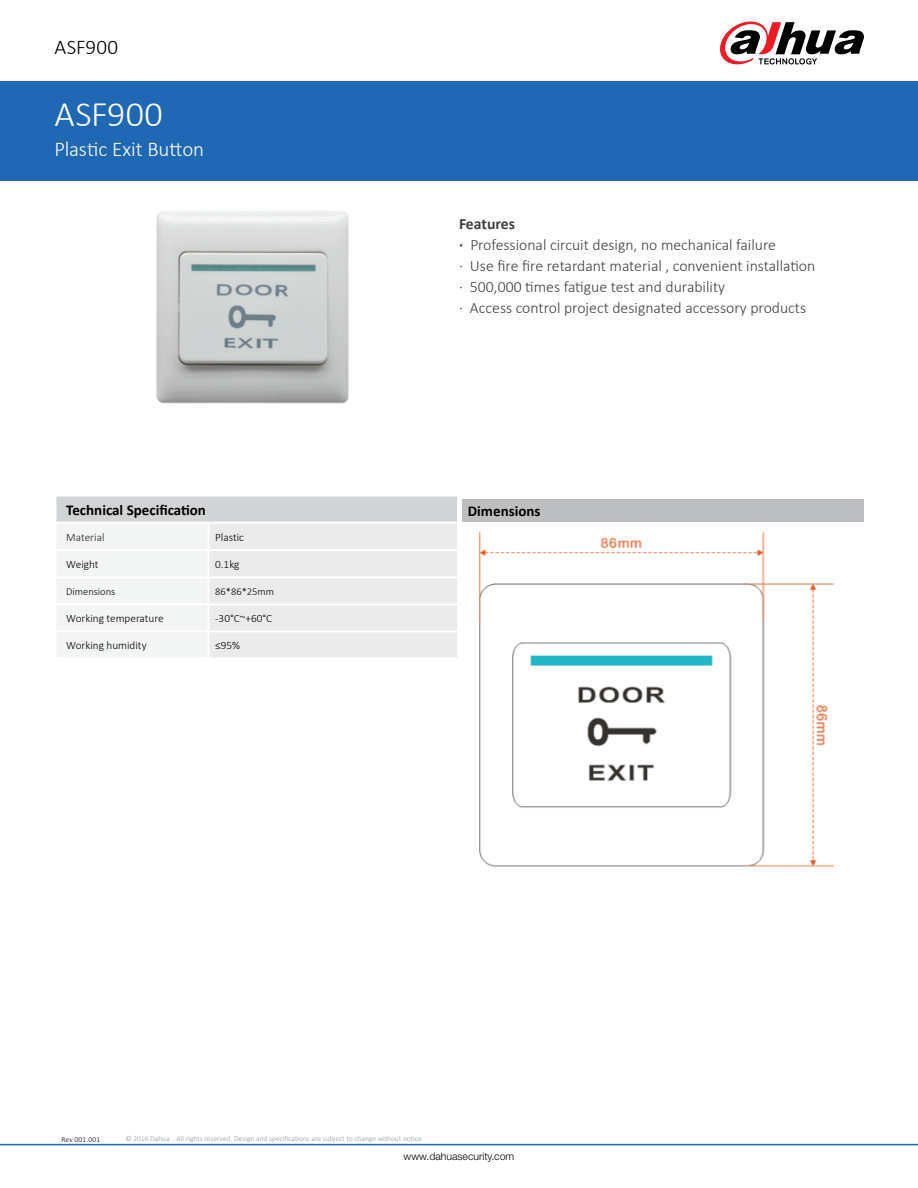
<style>
.page{position:relative;width:918px;height:1188px;background:#fff}
.page>*{position:absolute;margin:0;border:0;box-sizing:border-box;transform-origin:0 0}
.t1{font:300 36px "Calibri";letter-spacing:.005em;color:#fff}
.t2{font:300 21px "Calibri";letter-spacing:-.005em;color:#fff}
.t3{font:300 21px "Calibri";letter-spacing:.01em;color:#000}
.t4{font:300 15.75px/21px "Calibri";color:#404042}
.t5{font:700 15px "Calibri";color:#000}
.t6{font:300 11.25px "Calibri";color:#000}
.t7{font:300 11.25px "Calibri";color:#242324}
.t8{font:300 10.5px "Helvetica Neue LT Std";color:#000}
.t9{font:300 10.5px "Calibri";color:#000}
.t10{font:300 7.5px "Calibri";color:#939598}
.t11{font:300 7.5px "Calibri";letter-spacing:.015em;color:#000}
.s1{font-weight:700}
</style>
<div class="page">
<div style="left:0;top:81px;width:918px;height:100px;background:#2068b3"></div>
<hr style="left:0;top:1144px;width:918px;height:1px;background:#2068b3">
<svg style="left:720px;top:22px;width:144px;height:42px"></svg>
<svg style="left:55px;top:497px;width:403px;height:160px"></svg>
<hr style="left:457px;top:632px;width:2px;height:25px;background:#fff">
<img style="left:156px;top:211px;width:193px;height:193px">
<div style="left:462px;top:500px;width:402px;height:22px;background:#bcbec0"></div>
<img style="left:480px;top:532px;width:354px;height:335px">
<h2 class="t3" style="left:55px;top:34px;width:65px">ASF900</h2>
<h1 class="t1" style="left:55px;top:92px;width:110px">ASF900</h1>
<h2 class="t2" style="left:55px;top:136px;width:151px">Plastic Exit Button</h2>
<p class="t5" style="left:66px;top:500px;width:141px">Technical Specification</p>
<p class="t7" style="left:66px;top:530px;width:40px">Material</p>
<p class="t6" style="left:215px;top:530px;width:30px">Plastic</p>
<p class="t6" style="left:66px;top:557px;width:34px">Weight</p>
<p class="t6" style="left:215px;top:557px;width:26px">0.1kg</p>
<p class="t9" style="left:66px;top:585px;width:51px">Dimensions</p>
<p class="t9" style="left:215px;top:585px;width:61px">86*86*25mm</p>
<p class="t6" style="left:66px;top:611px;width:99px">Working temperature</p>
<p class="t6" style="left:215px;top:611px;width:59px">-30°C~+60°C</p>
<p class="t6" style="left:66px;top:638px;width:82px">Working humidity</p>
<p class="t6" style="left:215px;top:638px;width:26px">≤95%</p>
<p class="t4" style="left:459px;top:213px;width:358px"><span class="s1">Features<br>·</span> Professional circuit design, no mechanical failure<br>· Use fire fire retardant material , convenient installation · 500,000 times fatigue test and durability<br>· Access control project designated accessory products</p>
<p class="t5" style="left:468px;top:501px;width:74px">Dimensions</p>
<p class="t11" style="left:62px;top:1135px;width:40px">Rev 001.001</p>
<p class="t10" style="left:125px;top:1134px;width:298px">© 2016 Dahua . All rights reserved. Design and specifications are subject to change without notice</p>
<p class="t8" style="left:404px;top:1150px;width:112px">www.dahuasecurity.com</p>
</div>
